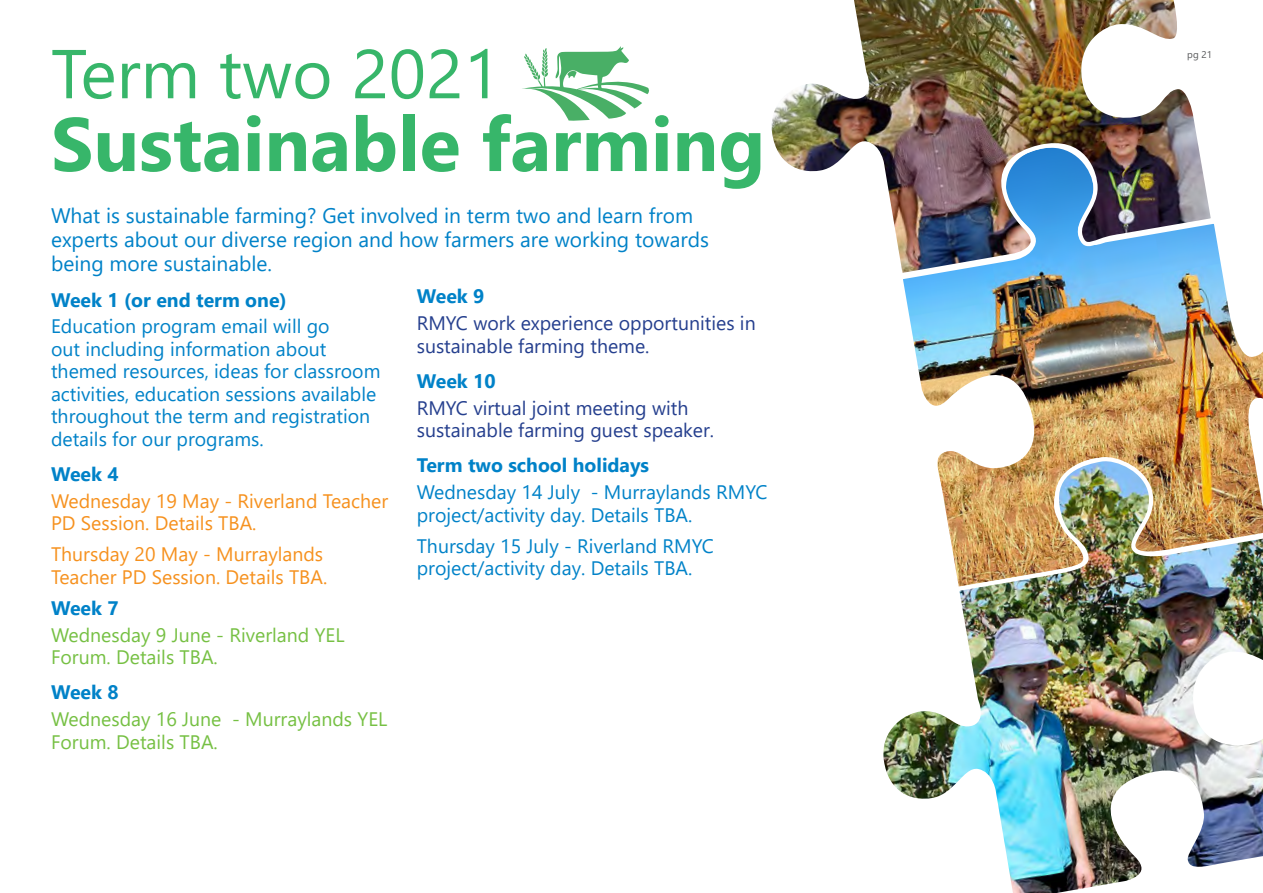
<style>
.page{position:relative;width:1263px;height:893px;background:#fff}
.page>*{position:absolute;margin:0;border:0;box-sizing:border-box;transform-origin:0 0}
.t1{font:700 75.75px "Segoe UI";color:#37b66a}
.t2{font:69px "Segoe UI";color:#37b66a}
.INTRODUCTION_Paragra{font:21px/24px "Segoe UI";color:#0082c8}
.t3{font:19.5px/22.5px "Segoe UI";color:#0082c8}
.t4{font:19.5px/22.5px "Segoe UI";color:#253f8e}
.t5{font:19.5px/22.5px "Segoe UI";color:#f6911e}
.t6{font:19.5px/22.5px "Segoe UI";color:#76c043}
.t7{font:700 19.5px "Segoe UI";color:#0082c8}
.t8{font:9.75px "Segoe UI";color:#57585a}
</style>
<div class="page">
<img style="left:903px;top:242px;width:360px;height:215px">
<img style="left:771px;top:0;width:446px;height:280px">
<img style="left:883px;top:457px;width:380px;height:436px">
<svg style="left:522px;top:46px;width:127px;height:75px"></svg>
<p class="t2" style="left:51px;top:9px;width:451px">Term two 2021</p>
<p class="t1" style="left:51px;top:73px;width:716px">Sustainable farming</p>
<p class="INTRODUCTION_Paragra" style="left:51px;top:201px;width:659px">What is sustainable farming? Get involved in term two and learn from experts about our diverse region and how farmers are working towards being more sustainable.</p>
<p class="t7" style="left:417px;top:278px;width:69px">Week 9</p>
<p class="t4" style="left:417px;top:310px;width:340px">RMYC work experience opportunities in sustainable farming theme.</p>
<p class="t7" style="left:417px;top:363px;width:80px">Week 10</p>
<p class="t4" style="left:417px;top:395px;width:299px">RMYC virtual joint meeting with sustainable farming guest speaker.</p>
<p class="t7" style="left:417px;top:447px;width:234px">Term two school holidays</p>
<p class="t3" style="left:417px;top:479px;width:352px">Wednesday 14 July - Murraylands RMYC project/activity day. Details TBA.</p>
<p class="t3" style="left:417px;top:533px;width:298px">Thursday 15 July - Riverland RMYC project/activity day. Details TBA.</p>
<p class="t7" style="left:51px;top:281px;width:237px">Week 1 (or end term one)</p>
<p class="t3" style="left:51px;top:313px;width:331px">Education program email will go<br>out including information about themed resources, ideas for classroom activities, education sessions available throughout the term and registration details for our programs.</p>
<p class="t7" style="left:51px;top:456px;width:69px">Week 4</p>
<p class="t5" style="left:51px;top:488px;width:339px">Wednesday 19 May - Riverland Teacher<br>PD Session. Details TBA.</p>
<p class="t5" style="left:51px;top:541px;width:278px">Thursday 20 May - Murraylands<br>Teacher PD Session. Details TBA.</p>
<p class="t7" style="left:51px;top:590px;width:69px">Week 7</p>
<p class="t6" style="left:51px;top:622px;width:295px">Wednesday 9 June - Riverland YEL<br>Forum. Details TBA.</p>
<p class="t7" style="left:51px;top:674px;width:69px">Week 8</p>
<p class="t6" style="left:51px;top:706px;width:338px">Wednesday 16 June - Murraylands YEL<br>Forum. Details TBA.</p>
<p class="t8" style="left:1187px;top:45px;width:26px">pg 21</p>
</div>
